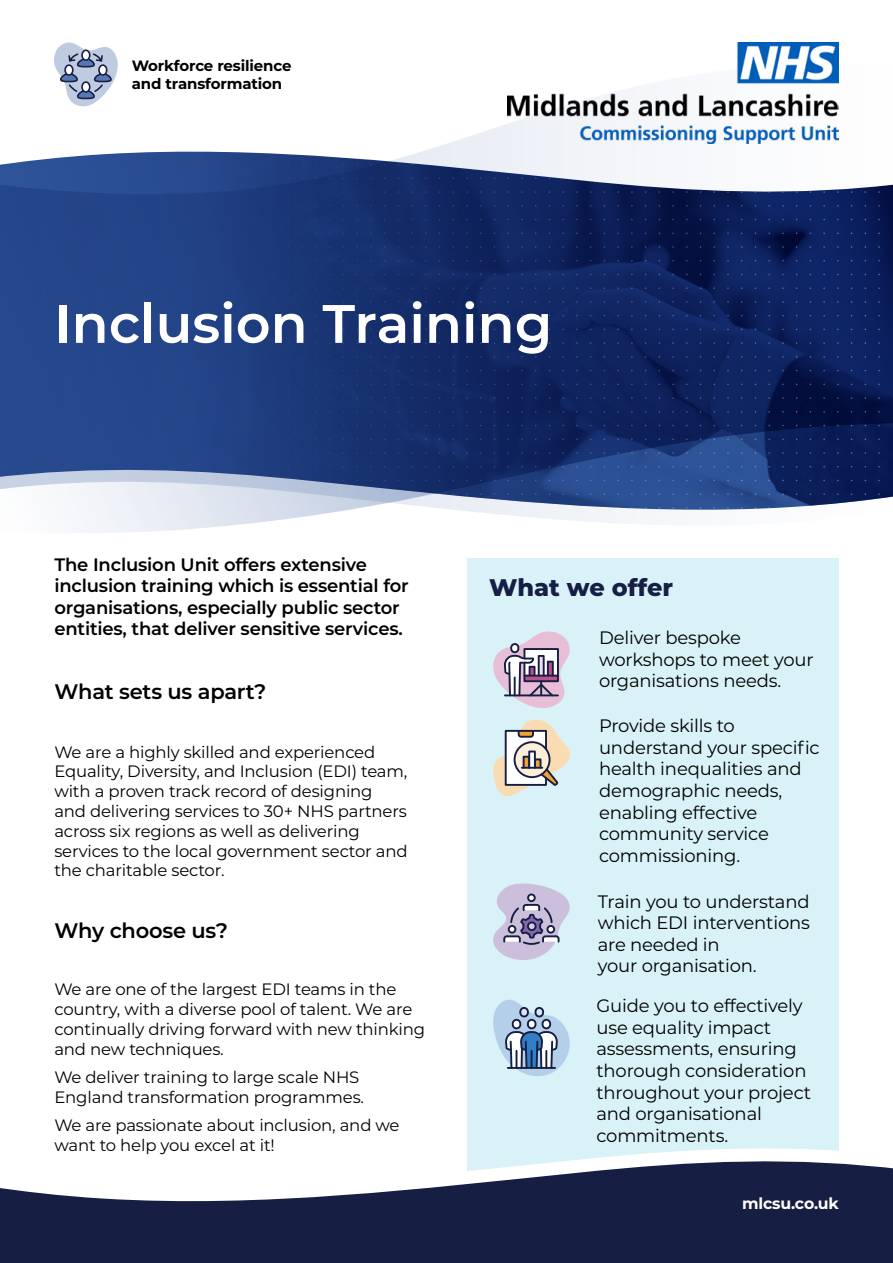
<style>
.page{position:relative;width:893px;height:1263px;background:#fff}
.page>*{position:absolute;margin:0;border:0;box-sizing:border-box;transform-origin:0 0}
.Heading_1{font:600 54px "Montserrat";color:#fff}
.Heading_2{font:800 24px "Montserrat";color:#161e44}
.Intro_Paragraph{font:600 21px "Montserrat";letter-spacing:-.01em;color:#000}
.Paragraph{font:18px/21.6px "Montserrat";letter-spacing:-.01em;color:#000}
.Intro_Paragraph-2{font:600 18px/21.6px "Montserrat";letter-spacing:-.01em;color:#000}
.Paragraph-2{font:16.5px/19.8px "Montserrat";letter-spacing:-.01em;color:#000}
.Intro_Paragraph-3{font:16.5px/19.8px "Montserrat";letter-spacing:-.01em;color:#000}
.Paragraph-3{font:700 15.75px "Montserrat";letter-spacing:-.01em;color:#fff}
.Paragraph-4{font:700 15px/18px "Montserrat";letter-spacing:-.01em;color:#000}
</style>
<div class="page">
<div style="left:468px;top:558px;width:371px;height:651px;background:#d9f2f8"></div>
<svg style="left:0;top:95px;width:893px;height:434px"></svg>
<svg style="left:467px;top:1143px;width:372px;height:13px"></svg>
<svg style="left:0;top:1156px;width:893px;height:107px;fill:#161e44"></svg>
<svg style="left:54px;top:43px;width:64px;height:63px"></svg>
<img style="left:508px;top:43px;width:331px;height:101px">
<svg style="left:493px;top:631px;width:77px;height:77px"></svg>
<svg style="left:523px;top:647px;width:37px;height:51px;background:#9f8ca6"></svg>
<svg style="left:493px;top:720px;width:77px;height:76px"></svg>
<svg style="left:539px;top:767px;width:19px;height:19px"></svg>
<div style="left:514px;top:741px;width:36px;height:37px;border:2px solid #161e44;border-radius:50%"></div>
<div style="left:523px;top:756px;width:7px;height:13px;border:2px solid #161e44"></div>
<div style="left:534px;top:758px;width:7px;height:11px;border:2px solid #161e44"></div>
<svg style="left:528px;top:750px;width:8px;height:17px"></svg>
<hr style="left:522px;top:767px;width:20px;height:2px;background:#161e44">
<svg style="left:493px;top:1000px;width:77px;height:76px"></svg>
<div style="left:542px;top:1019px;width:9px;height:10px;border:2px solid #161e44;border-radius:4px"></div>
<svg style="left:521px;top:1030px;width:38px;height:40px"></svg>
<hr style="left:508px;top:1067px;width:47px;height:2px;background:#161e44">
<svg style="left:493px;top:883px;width:77px;height:77px"></svg>
<p class="Paragraph-4" style="left:132px;top:56px;width:161px">Workforce resilience and transformation</p>
<h1 class="Heading_1" style="left:54px;top:285px;width:499px">Inclusion Training</h1>
<p class="Intro_Paragraph-2" style="left:54px;top:553px;width:356px">The Inclusion Unit offers extensive inclusion training which is essential for organisations, especially public sector entities, that deliver sensitive services.</p>
<p class="Intro_Paragraph" style="left:54px;top:677px;width:214px">What sets us apart?</p>
<p class="Intro_Paragraph-3" style="left:54px;top:741px;width:355px">We are a highly skilled and experienced Equality, Diversity, and Inclusion (EDI) team, with a proven track record of designing and delivering services to 30+ NHS partners across six regions as well as delivering services to the local government sector and the charitable sector.</p>
<p class="Intro_Paragraph" style="left:54px;top:916px;width:175px">Why choose us?</p>
<p class="Paragraph-2" style="left:54px;top:979px;width:372px">We are one of the largest EDI teams in the country, with a diverse pool of talent. We are continually driving forward with new thinking and new techniques.</p>
<p class="Paragraph-2" style="left:54px;top:1066px;width:311px">We deliver training to large scale NHS<br>England transformation programmes.</p>
<p class="Paragraph-2" style="left:54px;top:1114px;width:347px">We are passionate about inclusion, and we want to help you excel at it!</p>
<h2 class="Heading_2" style="left:489px;top:570px;width:186px">What we offer</h2>
<p class="Paragraph" style="left:599px;top:626px;width:216px">Deliver bespoke workshops to meet your organisations needs.</p>
<p class="Paragraph" style="left:599px;top:714px;width:222px">Provide skills to understand your specific health inequalities and demographic needs, enabling effective community service commissioning.</p>
<p class="Paragraph" style="left:598px;top:890px;width:214px">Train you to understand which EDI interventions are needed in<br>your organisation.</p>
<p class="Paragraph" style="left:596px;top:994px;width:216px">Guide you to effectively use equality impact assessments, ensuring thorough consideration throughout your project and organisational commitments.</p>
<p class="Paragraph-3" style="left:742px;top:1192px;width:98px">mlcsu.co.uk</p>
</div>
